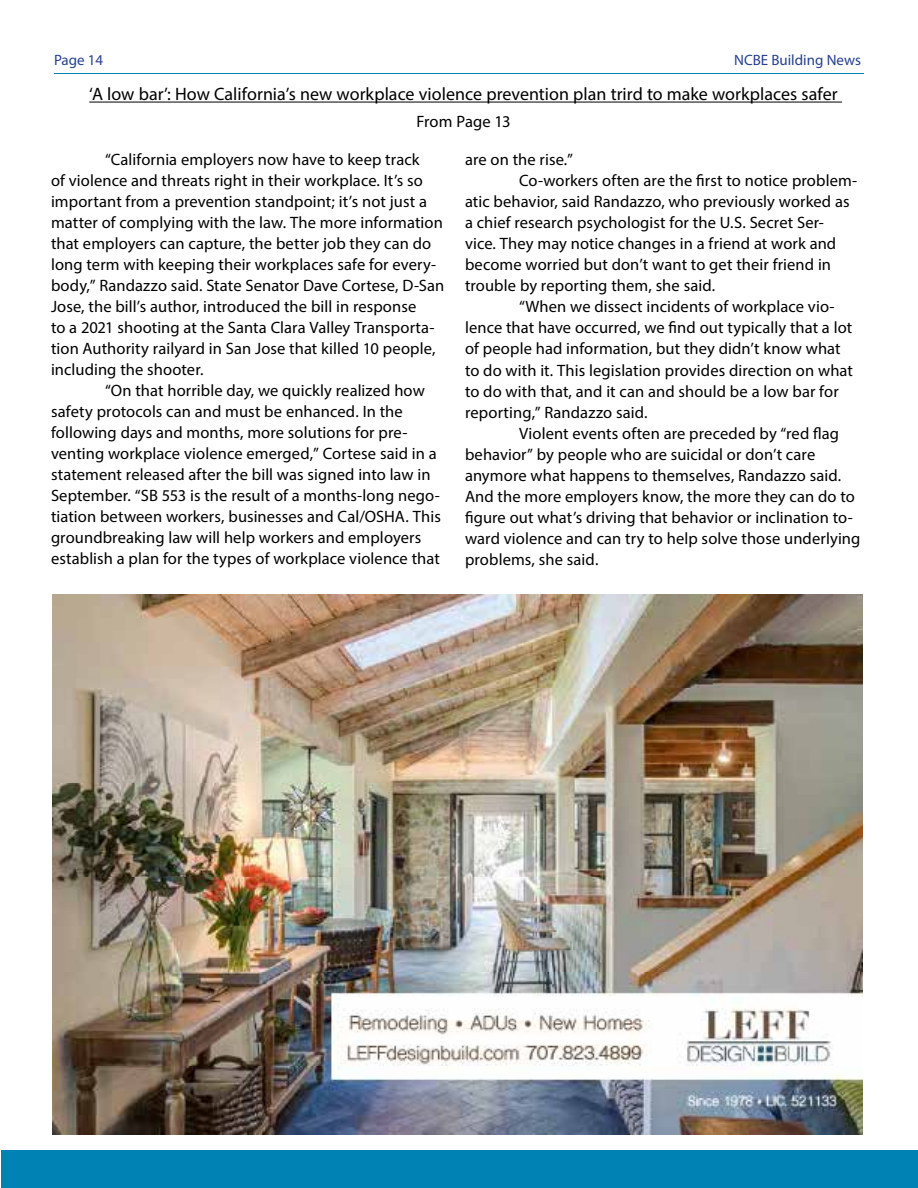
<style>
.page{position:relative;width:918px;height:1188px;background:#fff}
.page>*{position:absolute;margin:0;border:0;box-sizing:border-box;transform-origin:0 0}
.t1{font:18px "Myriad Pro";color:#000}
.t2{font:16.5px/21px "Myriad Pro";letter-spacing:.005em;color:#000}
.t3{font:15px "Myriad Pro";color:#25408f}
</style>
<div class="page">
<div style="left:1px;top:1150px;width:917px;height:38px;background:#0082b5"></div>
<hr style="left:54px;top:73px;width:810px;height:1px;background:#0082b5">
<img style="left:52px;top:594px;width:810px;height:540px">
<hr style="left:89px;top:102px;width:753px;height:1px;background:#000">
<p class="t3" style="left:54px;top:51px;width:51px">Page 14</p>
<p class="t3" style="left:734px;top:51px;width:128px">NCBE Building News</p>
<p class="t1" style="left:89px;top:83px;width:750px">‘A low bar’: How California’s new workplace violence prevention plan trird to make workplaces safer</p>
<p class="t2" style="left:416px;top:111px;width:96px">From Page 13</p>
<p class="t2" style="left:51px;top:149px;width:395px;text-indent:54px">“California employers now have to keep track<br>of violence and threats right in their workplace. It’s so important from a prevention standpoint; it’s not just a matter of complying with the law. The more information that employers can capture, the better job they can do long term with keeping their workplaces safe for every&shy;body,” Randazzo said. State Senator Dave Cortese, D-San Jose, the bill’s author, introduced the bill in response<br>to a 2021 shooting at the Santa Clara Valley Transporta&shy;tion Authority railyard in San Jose that killed 10 people, including the shooter.</p>
<p class="t2" style="left:51px;top:380px;width:391px;text-indent:54px">“On that horrible day, we quickly realized how safety protocols can and must be enhanced. In the following days and months, more solutions for pre&shy;venting workplace violence emerged,” Cortese said in a statement released after the bill was signed into law in September. “SB 553 is the result of a months-long nego&shy;tiation between workers, businesses and Cal/OSHA. This groundbreaking law will help workers and employers establish a plan for the types of workplace violence that</p>
<p class="t2" style="left:465px;top:149px;width:109px">are on the rise.”</p>
<p class="t2" style="left:519px;top:170px;width:340px">Co-workers often are the first to notice problem-</p>
<p class="t2" style="left:465px;top:191px;width:386px">atic behavior, said Randazzo, who previously worked as</p>
<p class="t2" style="left:465px;top:212px;width:360px">a chief research psychologist for the U.S. Secret Ser-</p>
<p class="t2" style="left:465px;top:233px;width:373px">vice. They may notice changes in a friend at work and</p>
<p class="t2" style="left:465px;top:254px;width:368px">become worried but don’t want to get their friend in</p>
<p class="t2" style="left:465px;top:275px;width:252px">trouble by reporting them, she said.</p>
<p class="t2" style="left:519px;top:296px;width:317px">“When we dissect incidents of workplace vio-</p>
<p class="t2" style="left:465px;top:317px;width:389px">lence that have occurred, we find out typically that a lot</p>
<p class="t2" style="left:465px;top:338px;width:377px">of people had information, but they didn’t know what</p>
<p class="t2" style="left:465px;top:359px;width:389px">to do with it. This legislation provides direction on what</p>
<p class="t2" style="left:465px;top:380px;width:375px">to do with that, and it can and should be a low bar for</p>
<p class="t2" style="left:465px;top:401px;width:184px">reporting,” Randazzo said.</p>
<p class="t2" style="left:519px;top:422px;width:322px">Violent events often are preceded by “red flag</p>
<p class="t2" style="left:465px;top:443px;width:352px">behavior” by people who are suicidal or don’t care</p>
<p class="t2" style="left:465px;top:464px;width:378px">anymore what happens to themselves, Randazzo said.</p>
<p class="t2" style="left:465px;top:485px;width:391px">And the more employers know, the more they can do to</p>
<p class="t2" style="left:465px;top:506px;width:389px">figure out what’s driving that behavior or inclination to-</p>
<p class="t2" style="left:465px;top:527px;width:397px">ward violence and can try to help solve those underlying</p>
<p class="t2" style="left:465px;top:548px;width:135px">problems, she said.</p>
</div>
